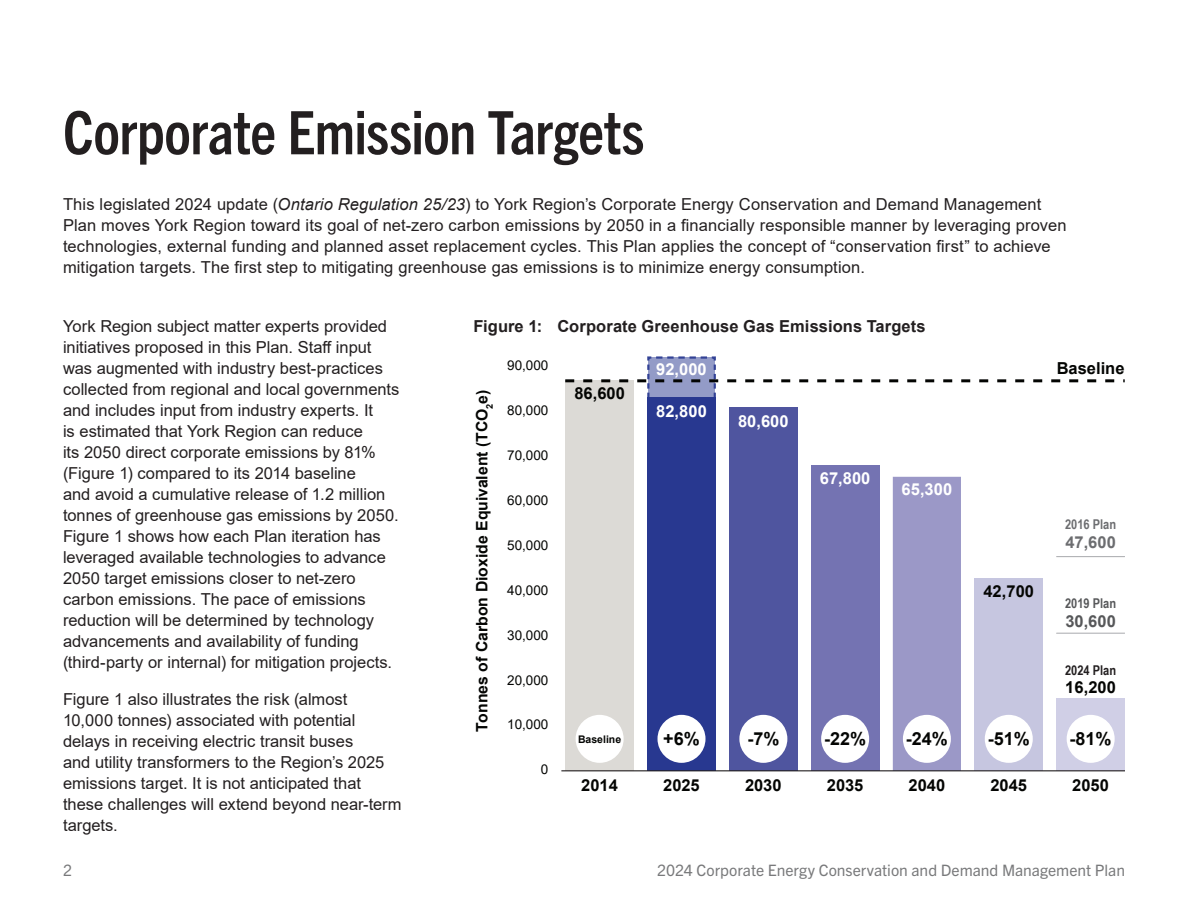
<style>
.page{position:relative;width:1188px;height:918px;background:#fff}
.page>*{position:absolute;margin:0;border:0;box-sizing:border-box;transform-origin:0 0}
.Heading_1{font:700 condensed 60px "Trade Gothic Next LT Pro";letter-spacing:-.01em;color:#231f20}
.t1{font:700 18px "Arial";color:#040503}
.Body{font:16.5px/21px "Arial";color:#231f20}
.t2{font:700 16.5px "Arial";letter-spacing:.005em;color:#040503}
.t3{font:700 16.5px "Arial";letter-spacing:.005em;color:#231f20}
.t4{font:700 16.5px "Arial";letter-spacing:.005em;color:#fff}
.t5{font:700 16.5px "Arial";color:#57585a}
.t6{font:700 16.5px "Arial";color:#6c6d70}
.t7{font:15.75px "Trade Gothic Next LT Pro";color:#57585a}
.t8{font:700 15.75px "Arial";color:#040503}
.t9{font:13.5px "Arial";letter-spacing:.005em;color:#040503}
.t10{font:700 13.5px "Arial Narrow";color:#6c6d70}
.t11{font:700 13.5px "Arial Narrow";color:#57585a}
.t12{font:700 13.5px "Arial Narrow";color:#231f20}
.t13{font:700 10.5px "Arial";color:#040503}
.s1{font-style:italic}
</style>
<div class="page">
<hr style="left:1057px;top:633px;width:68px;height:1px;background:#a8a9ad">
<hr style="left:1057px;top:556px;width:68px;height:1px;background:#a8a9ad">
<div style="left:566px;top:381px;width:68px;height:390px;background:#dcdad6"></div>
<div style="left:647px;top:398px;width:69px;height:373px;background:#283890"></div>
<div style="left:729px;top:408px;width:68px;height:363px;background:#4f559f"></div>
<div style="left:811px;top:466px;width:68px;height:305px;background:#7473b2"></div>
<div style="left:893px;top:477px;width:68px;height:293px;background:#9b98c7"></div>
<div style="left:975px;top:579px;width:68px;height:192px;background:#c6c6e0"></div>
<div style="left:1057px;top:698px;width:68px;height:73px;background:#d0cfe6"></div>
<div style="left:658px;top:715px;width:48px;height:48px;background:#fff;border-radius:50%"></div>
<div style="left:576px;top:715px;width:48px;height:48px;background:#fff;border-radius:50%"></div>
<hr style="left:561px;top:770px;width:564px;height:1px;background:#231f20">
<div style="left:739px;top:715px;width:48px;height:48px;background:#fff;border-radius:50%"></div>
<div style="left:821px;top:715px;width:48px;height:48px;background:#fff;border-radius:50%"></div>
<div style="left:903px;top:715px;width:48px;height:48px;background:#fff;border-radius:50%"></div>
<div style="left:985px;top:715px;width:48px;height:48px;background:#fff;border-radius:50%"></div>
<div style="left:1067px;top:715px;width:48px;height:48px;background:#fff;border-radius:50%"></div>
<svg style="left:565px;top:356px;width:560px;height:50px"></svg>
<p class="Heading_1" style="left:63px;top:92px;width:583px">Corporate Emission Targets</p>
<p class="Body" style="left:63px;top:194px;width:1005px">This legislated 2024 update (<span class="s1">Ontario Regulation 25/23</span>) to York Region’s Corporate Energy Conservation and Demand Management Plan moves York Region toward its goal of net-zero carbon emissions by 2050 in a financially responsible manner by leveraging proven technologies, external funding and planned asset replacement cycles. This Plan applies the concept of “conservation first” to achieve mitigation targets. The first step to mitigating greenhouse gas emissions is to minimize energy consumption.</p>
<p class="Body" style="left:63px;top:315px;width:338px">York Region subject matter experts provided initiatives proposed in this Plan. Staff input was augmented with industry best‑practices collected from regional and local governments and includes input from industry experts. It<br>is estimated that York Region can reduce<br>its 2050 direct corporate emissions by 81% (Figure 1) compared to its 2014 baseline<br>and avoid a cumulative release of 1.2 million tonnes of greenhouse gas emissions by 2050.<br>Figure 1 shows how each Plan iteration has leveraged available technologies to advance 2050 target emissions closer to net‑zero carbon emissions. The pace of emissions reduction will be determined by technology advancements and availability of funding (third-party or internal) for mitigation projects.</p>
<p class="Body" style="left:63px;top:689px;width:340px">Figure 1 also illustrates the risk (almost<br>10,000 tonnes) associated with potential delays in receiving electric transit buses<br>and utility transformers to the Region’s 2025 emissions target. It is not anticipated that these challenges will extend beyond near-term targets.</p>
<p class="t9" style="left:500px;top:311px;width:50px">100,000</p>
<p class="t3" style="left:473px;top:314px;width:454px">Figure 1: Corporate Greenhouse Gas Emissions Targets</p>
<p class="t9" style="left:507px;top:356px;width:43px">90,000</p>
<p class="t4" style="left:656px;top:357px;width:52px">92,000</p>
<p class="t2" style="left:1057px;top:356px;width:69px">Baseline</p>
<p class="t8" style="left:471px;top:732px;width:344px;rotate:-90deg">Tonnes of Carbon Dioxide Equivalent (TCO<sub>2</sub>e)</p>
<p class="t9" style="left:507px;top:401px;width:43px">80,000</p>
<p class="t9" style="left:507px;top:446px;width:43px">70,000</p>
<p class="t9" style="left:507px;top:491px;width:43px">60,000</p>
<p class="t9" style="left:507px;top:536px;width:43px">50,000</p>
<p class="t9" style="left:507px;top:581px;width:43px">40,000</p>
<p class="t9" style="left:507px;top:626px;width:43px">30,000</p>
<p class="t9" style="left:507px;top:670px;width:43px">20,000</p>
<p class="t9" style="left:507px;top:715px;width:43px">10,000</p>
<p class="t9" style="left:541px;top:760px;width:9px">0</p>
<p class="t2" style="left:574px;top:382px;width:52px">86,600</p>
<p class="t4" style="left:656px;top:399px;width:52px">82,800</p>
<p class="t4" style="left:738px;top:409px;width:52px">80,600</p>
<p class="t4" style="left:820px;top:467px;width:52px">67,800</p>
<p class="t4" style="left:902px;top:477px;width:52px">65,300</p>
<p class="t2" style="left:983px;top:580px;width:52px">42,700</p>
<p class="t10" style="left:1065px;top:514px;width:53px">2016 Plan</p>
<p class="t6" style="left:1065px;top:531px;width:52px">47,600</p>
<p class="t11" style="left:1065px;top:593px;width:53px">2019 Plan</p>
<p class="t5" style="left:1065px;top:609px;width:52px">30,600</p>
<p class="t12" style="left:1065px;top:660px;width:53px">2024 Plan</p>
<p class="t2" style="left:1065px;top:676px;width:52px">16,200</p>
<p class="t13" style="left:578px;top:732px;width:45px">Baseline</p>
<p class="t1" style="left:663px;top:726px;width:38px">+6%</p>
<p class="t1" style="left:747px;top:726px;width:34px">-7%</p>
<p class="t1" style="left:824px;top:726px;width:44px">-22%</p>
<p class="t1" style="left:906px;top:726px;width:44px">-24%</p>
<p class="t1" style="left:988px;top:726px;width:44px">-51%</p>
<p class="t1" style="left:1070px;top:726px;width:44px">-81%</p>
<p class="t2" style="left:581px;top:773px;width:38px">2014</p>
<p class="t2" style="left:663px;top:773px;width:38px">2025</p>
<p class="t2" style="left:745px;top:773px;width:38px">2030</p>
<p class="t2" style="left:827px;top:773px;width:38px">2035</p>
<p class="t2" style="left:909px;top:773px;width:38px">2040</p>
<p class="t2" style="left:990px;top:773px;width:38px">2045</p>
<p class="t2" style="left:1072px;top:773px;width:38px">2050</p>
<p class="t7" style="left:63px;top:859px;width:11px">2</p>
<p class="t7" style="left:657px;top:859px;width:469px">2024 Corporate Energy Conservation and Demand Management Plan</p>
</div>
